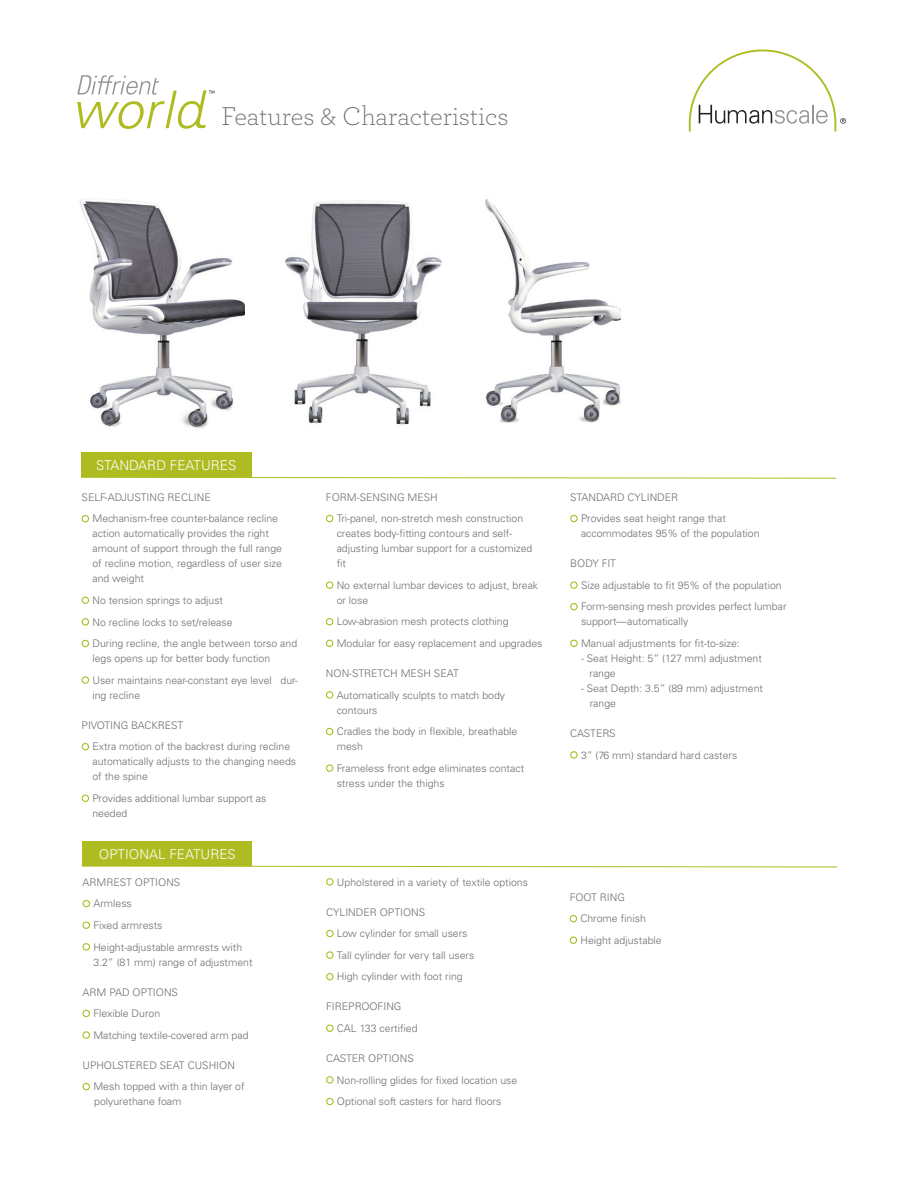
<style>
.page{position:relative;width:918px;height:1188px;background:#fff}
.page>*{position:absolute;margin:0;border:0;box-sizing:border-box;transform-origin:0 0}
.title-section{font:300 27px "Archer";color:#6c6d70}
.t1{font:300 13.5px "Univers";color:#fff}
.features_text{font:300 10.5px/15px "Univers";color:#6c6d70}
.features-title{font:300 10.5px "Univers";color:#6c6d70}
</style>
<div class="page">
<div style="left:82px;top:515px;width:7px;height:7px;border:1px solid #aebc21;border-radius:50%"></div>
<div style="left:82px;top:597px;width:7px;height:7px;border:1px solid #aebc21;border-radius:50%"></div>
<div style="left:82px;top:618px;width:7px;height:8px;border:1px solid #aebc21;border-radius:50%"></div>
<div style="left:82px;top:640px;width:7px;height:7px;border:1px solid #aebc21;border-radius:50%"></div>
<div style="left:82px;top:676px;width:7px;height:8px;border:1px solid #aebc21;border-radius:50%"></div>
<div style="left:82px;top:743px;width:7px;height:7px;border:1px solid #aebc21;border-radius:50%"></div>
<div style="left:82px;top:795px;width:7px;height:7px;border:1px solid #aebc21;border-radius:50%"></div>
<div style="left:326px;top:515px;width:7px;height:7px;border:1px solid #aebc21;border-radius:50%"></div>
<div style="left:326px;top:581px;width:7px;height:8px;border:1px solid #aebc21;border-radius:50%"></div>
<div style="left:326px;top:618px;width:7px;height:7px;border:1px solid #aebc21;border-radius:50%"></div>
<div style="left:326px;top:640px;width:7px;height:7px;border:1px solid #aebc21;border-radius:50%"></div>
<div style="left:326px;top:691px;width:7px;height:8px;border:1px solid #aebc21;border-radius:50%"></div>
<div style="left:326px;top:728px;width:7px;height:7px;border:1px solid #aebc21;border-radius:50%"></div>
<div style="left:326px;top:764px;width:7px;height:8px;border:1px solid #aebc21;border-radius:50%"></div>
<div style="left:570px;top:515px;width:8px;height:7px;border:1px solid #aebc21;border-radius:50%"></div>
<div style="left:570px;top:581px;width:8px;height:8px;border:1px solid #aebc21;border-radius:50%"></div>
<div style="left:570px;top:603px;width:8px;height:7px;border:1px solid #aebc21;border-radius:50%"></div>
<div style="left:570px;top:640px;width:8px;height:7px;border:1px solid #aebc21;border-radius:50%"></div>
<div style="left:570px;top:751px;width:8px;height:8px;border:1px solid #aebc21;border-radius:50%"></div>
<div style="left:83px;top:900px;width:7px;height:7px;border:1px solid #aebc21;border-radius:50%"></div>
<div style="left:83px;top:922px;width:7px;height:7px;border:1px solid #aebc21;border-radius:50%"></div>
<div style="left:83px;top:943px;width:7px;height:8px;border:1px solid #aebc21;border-radius:50%"></div>
<div style="left:83px;top:1010px;width:7px;height:7px;border:1px solid #aebc21;border-radius:50%"></div>
<div style="left:83px;top:1031px;width:7px;height:8px;border:1px solid #aebc21;border-radius:50%"></div>
<div style="left:83px;top:1083px;width:7px;height:7px;border:1px solid #aebc21;border-radius:50%"></div>
<div style="left:326px;top:878px;width:8px;height:8px;border:1px solid #aebc21;border-radius:50%"></div>
<div style="left:326px;top:930px;width:8px;height:7px;border:1px solid #aebc21;border-radius:50%"></div>
<div style="left:326px;top:951px;width:8px;height:8px;border:1px solid #aebc21;border-radius:50%"></div>
<div style="left:326px;top:973px;width:8px;height:7px;border:1px solid #aebc21;border-radius:50%"></div>
<div style="left:326px;top:1025px;width:8px;height:7px;border:1px solid #aebc21;border-radius:50%"></div>
<div style="left:326px;top:1076px;width:8px;height:8px;border:1px solid #aebc21;border-radius:50%"></div>
<div style="left:326px;top:1098px;width:8px;height:7px;border:1px solid #aebc21;border-radius:50%"></div>
<div style="left:570px;top:915px;width:7px;height:7px;border:1px solid #aebc21;border-radius:50%"></div>
<div style="left:570px;top:937px;width:7px;height:7px;border:1px solid #aebc21;border-radius:50%"></div>
<div style="left:81px;top:453px;width:170px;height:24px;background:#aebc21"></div>
<div style="left:83px;top:842px;width:169px;height:24px;background:#aebc21"></div>
<svg style="left:81px;top:477px;width:756px;height:2px;background:#d6dd90"></svg>
<svg style="left:81px;top:865px;width:756px;height:3px"></svg>
<img style="left:285px;top:200px;width:157px;height:225px">
<img style="left:79px;top:198px;width:165px;height:231px">
<img style="left:485px;top:199px;width:136px;height:224px">
<svg style="left:689px;top:50px;width:157px;height:82px"></svg>
<svg style="left:77px;top:75px;width:137px;height:54px"></svg>
<p class="title-section" style="left:222px;top:99px;width:289px">Features &amp; Characteristics</p>
<p class="t1" style="left:96px;top:457px;width:142px">STANDARD FEATURES</p>
<p class="features_text" style="left:82px;top:490px;width:131px">SELF-ADJUSTING RECLINE</p>
<p class="features_text" style="left:92px;top:511px;width:191px">Mechanism-free counter-balance recline action automatically provides the right amount of support through the full range of recline motion, regardless of user size and weight</p>
<p class="features_text" style="left:92px;top:593px;width:132px">No tension springs to adjust</p>
<p class="features_text" style="left:92px;top:614px;width:142px">No recline locks to set/release</p>
<p class="features_text" style="left:92px;top:636px;width:206px">During recline, the angle between torso and legs opens up for better body function</p>
<p class="features_text" style="left:92px;top:673px;width:207px">User maintains near-constant eye level dur&shy;ing recline</p>
<p class="features_text" style="left:82px;top:718px;width:103px">PIVOTING BACKREST</p>
<p class="features_text" style="left:92px;top:739px;width:205px">Extra motion of the backrest during recline automatically adjusts to the changing needs of the spine</p>
<p class="features_text" style="left:92px;top:791px;width:176px">Provides additional lumbar support as needed</p>
<p class="t1" style="left:99px;top:846px;width:139px">OPTIONAL FEATURES</p>
<p class="features_text" style="left:83px;top:875px;width:99px">ARMREST OPTIONS</p>
<p class="features_text" style="left:93px;top:896px;width:40px">Armless</p>
<p class="features_text" style="left:93px;top:918px;width:71px">Fixed armrests</p>
<p class="features_text" style="left:93px;top:939px;width:161px">Height-adjustable armrests with<br>3.2” (81 mm) range of adjustment</p>
<p class="features_text" style="left:83px;top:984px;width:97px">ARM PAD OPTIONS</p>
<p class="features_text" style="left:93px;top:1006px;width:68px">Flexible Duron</p>
<p class="features_text" style="left:93px;top:1028px;width:157px">Matching textile-covered arm pad</p>
<p class="features_text" style="left:83px;top:1058px;width:154px">UPHOLSTERED SEAT CUSHION</p>
<p class="features_text" style="left:93px;top:1079px;width:153px">Mesh topped with a thin layer of</p>
<p class="features_text" style="left:94px;top:1094px;width:89px">polyurethane foam</p>
<p class="features_text" style="left:326px;top:489px;width:113px">FORM-SENSING MESH</p>
<p class="features_text" style="left:337px;top:511px;width:197px">Tri-panel, non-stretch mesh construction creates body-fitting contours and self&shy;adjusting lumbar support for a customized fit</p>
<p class="features_text" style="left:337px;top:578px;width:203px">No external lumbar devices to adjust, break or lose</p>
<p class="features_text" style="left:337px;top:614px;width:173px">Low-abrasion mesh protects clothing</p>
<p class="features_text" style="left:337px;top:636px;width:207px">Modular for easy replacement and upgrades</p>
<p class="features-title" style="left:326px;top:667px;width:134px">NON-STRETCH MESH SEAT</p>
<p class="features_text" style="left:337px;top:687px;width:170px">Automatically sculpts to match body contours</p>
<p class="features_text" style="left:337px;top:724px;width:182px">Cradles the body in flexible, breathable mesh</p>
<p class="features_text" style="left:337px;top:761px;width:189px">Frameless front edge eliminates contact stress under the thighs</p>
<p class="features_text" style="left:570px;top:489px;width:110px">STANDARD CYLINDER</p>
<p class="features_text" style="left:581px;top:511px;width:180px">Provides seat height range that accommodates 95% of the population</p>
<p class="features_text" style="left:570px;top:556px;width:47px">BODY FIT</p>
<p class="features_text" style="left:581px;top:578px;width:202px">Size adjustable to fit 95% of the population</p>
<p class="features_text" style="left:581px;top:599px;width:207px">Form-sensing mesh provides perfect lumbar support—automatically</p>
<p class="features_text" style="left:581px;top:636px;width:160px">Manual adjustments for fit-to-size:</p>
<p class="features_text" style="left:590px;top:651px;width:174px;text-indent:-9px">- Seat Height: 5” (127 mm) adjustment range</p>
<p class="features_text" style="left:590px;top:681px;width:175px;text-indent:-9px">- Seat Depth: 3.5” (89 mm) adjustment range</p>
<p class="features_text" style="left:570px;top:726px;width:47px">CASTERS</p>
<p class="features_text" style="left:581px;top:747px;width:158px">3” (76 mm) standard hard casters</p>
<p class="features_text" style="left:337px;top:874px;width:193px">Upholstered in a variety of textile options</p>
<p class="features_text" style="left:326px;top:904px;width:101px">CYLINDER OPTIONS</p>
<p class="features_text" style="left:337px;top:926px;width:132px">Low cylinder for small users</p>
<p class="features_text" style="left:337px;top:948px;width:139px">Tall cylinder for very tall users</p>
<p class="features_text" style="left:337px;top:969px;width:127px">High cylinder with foot ring</p>
<p class="features_text" style="left:326px;top:999px;width:77px">FIREPROOFING</p>
<p class="features_text" style="left:337px;top:1021px;width:82px">CAL 133 certified</p>
<p class="features_text" style="left:326px;top:1051px;width:89px">CASTER OPTIONS</p>
<p class="features_text" style="left:337px;top:1072px;width:182px">Non-rolling glides for fixed location use</p>
<p class="features_text" style="left:337px;top:1094px;width:166px">Optional soft casters for hard floors</p>
<p class="features_text" style="left:570px;top:890px;width:57px">FOOT RING</p>
<p class="features_text" style="left:580px;top:911px;width:67px">Chrome finish</p>
<p class="features_text" style="left:580px;top:933px;width:83px">Height adjustable</p>
</div>
